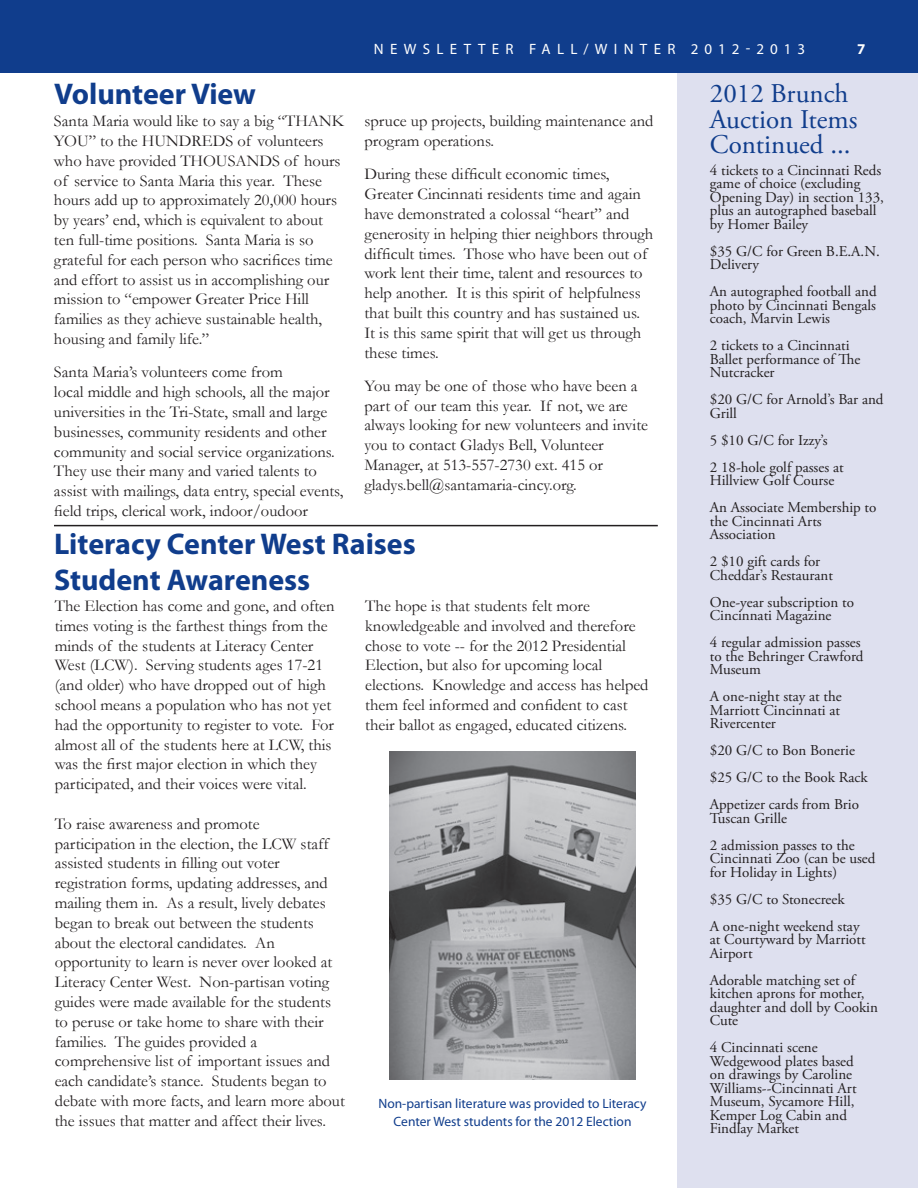
<style>
.page{position:relative;width:918px;height:1188px;background:#fff}
.page>*{position:absolute;margin:0;border:0;box-sizing:border-box;transform-origin:0 0}
.t1{font:700 30px/36px "Myriad Pro";color:#103d8c}
.t2{font:27px/25.5px "Adobe Garamond Pro";color:#103d8c}
.t3{font:16.5px/19.8px "Garamond";color:#231f20}
.t4{font:15px/13.5px "Adobe Garamond Pro";color:#231f20}
.t5{font:15px "Myriad Pro";letter-spacing:.41em;color:#fff}
.t6{font:700 15px "Myriad Pro";color:#fff}
.t7{font:13.5px/18px "Myriad Pro";color:#103d8c;text-align:center}
</style>
<div class="page">
<div style="left:677px;top:72px;width:241px;height:1116px;background:#dee0ef"></div>
<hr style="left:0;top:1148px;width:1px;height:40px;background:#103d8c">
<div style="left:0;top:0;width:918px;height:73px;background:#103d8c"></div>
<hr style="left:54px;top:525px;width:604px;height:1px;background:#231f20">
<img style="left:389px;top:751px;width:247px;height:329px">
<p class="t5" style="left:374px;top:39px;width:31px">N ewsletter</p>
<p class="t5" style="left:529px;top:39px;width:278px">FALL/WINTER 2012-2013</p>
<p class="t6" style="left:857px;top:39px;width:10px">7</p>
<h1 class="t1" style="left:54px;top:74px;width:204px">Volunteer View</h1>
<p class="t3" style="left:54px;top:111px;width:292px">Santa Maria would like to say a big “THANK YOU” to the HUNDREDS of volunteers who have provided THOUSANDS of hours of service to Santa Maria this year. These hours add up to approximately 20,000 hours by years’ end, which is equivalent to about ten full-time positions. Santa Maria is so grateful for each person who sacrifices time and effort to assist us in accomplishing our mission to “empower Greater Price Hill families as they achieve sustainable health, housing and family life.”</p>
<p class="t3" style="left:54px;top:362px;width:291px">Santa Maria’s volunteers come from<br>local middle and high schools, all the major universities in the Tri-State, small and large businesses, community residents and other community and social service organizations.<br>They use their many and varied talents to assist with mailings, data entry, special events, field trips, clerical work, indoor/oudoor</p>
<p class="t3" style="left:364px;top:111px;width:291px">spruce up projects, building maintenance and program operations.</p>
<p class="t3" style="left:364px;top:164px;width:290px">During these difficult economic times, Greater Cincinnati residents time and again have demonstrated a colossal “heart” and generosity in helping thier neighbors through difficult times. Those who have been out of work lent their time, talent and resources to help another. It is this spirit of helpfulness that built this country and has sustained us.<br>It is this same spirit that will get us through these times.</p>
<p class="t3" style="left:364px;top:375px;width:285px">You may be one of those who have been a part of our team this year. If not, we are always looking for new volunteers and invite you to contact Gladys Bell, Volunteer Manager, at 513-557-2730 ext. 415 or gladys.bell@santamaria-cincy.org.</p>
<h1 class="t1" style="left:54px;top:524px;width:363px">Literacy Center West Raises<br>Student Awareness</h1>
<p class="t3" style="left:55px;top:595px;width:281px">The Election has come and gone, and often times voting is the farthest things from the minds of the students at Literacy Center West (LCW). Serving students ages 17-21 (and older) who have dropped out of high school means a population who has not yet had the opportunity to register to vote. For almost all of the students here at LCW, this was the first major election in which they participated, and their voices were vital.</p>
<p class="t3" style="left:55px;top:813px;width:292px">To raise awareness and promote<br>participation in the election, the LCW staff assisted students in filling out voter registration forms, updating addresses, and mailing them in. As a result, lively debates began to break out between the students about the electoral candidates. An opportunity to learn is never over looked at Literacy Center West. Non-partisan voting guides were made available for the students to peruse or take home to share with their families. The guides provided a comprehensive list of important issues and each candidate’s stance. Students began to debate with more facts, and learn more about the issues that matter and affect their lives.</p>
<p class="t3" style="left:365px;top:595px;width:285px">The hope is that students felt more knowledgeable and involved and therefore chose to vote -- for the 2012 Presidential Election, but also for upcoming local elections. Knowledge and access has helped them feel informed and confident to cast their ballot as engaged, educated citizens.</p>
<p class="t7" style="left:379px;top:1094px;width:270px">Non-partisan literature was provided to Literacy<br>Center West students for the 2012 Election</p>
<h2 class="t2" style="left:710px;top:82px;width:149px">2012 Brunch<br>Auction Items<br>Continued ...</h2>
<p class="t4" style="left:710px;top:164px;width:176px">4 tickets to a Cincinnati Reds game of choice (excluding<br>Opening Day) in section 133, plus an autographed baseball by Homer Bailey</p>
<p class="t4" style="left:710px;top:245px;width:172px">$35 G/C for Green B.E.A.N.<br>Delivery</p>
<p class="t4" style="left:710px;top:285px;width:168px;text-align:justify">An autographed football and photo by Cincinnati Bengals coach, Marvin Lewis</p>
<p class="t4" style="left:710px;top:339px;width:152px">2 tickets to a Cincinnati<br>Ballet performance of The<br>Nutcracker</p>
<p class="t4" style="left:710px;top:393px;width:175px">$20 G/C for Arnold’s Bar and<br>Grill</p>
<p class="t4" style="left:710px;top:427px;width:135px;line-height:27px">5 $10 G/C for Izzy’s<br>2 18-hole golf passes at</p>
<p class="t4" style="left:710px;top:468px;width:168px;line-height:27px">Hillview Golf Course<br>An Associate Membership to</p>
<p class="t4" style="left:710px;top:515px;width:113px">the Cincinnati Arts<br>Association</p>
<p class="t4" style="left:710px;top:555px;width:125px">2 $10 gift cards for<br>Cheddar’s Restaurant</p>
<p class="t4" style="left:710px;top:596px;width:146px">One-year subscription to<br>Cincinnati Magazine</p>
<p class="t4" style="left:710px;top:636px;width:155px">4 regular admission passes to the Behringer Crawford<br>Museum</p>
<p class="t4" style="left:710px;top:690px;width:134px;text-align:justify">A one-night stay at the Marriott Cincinnati at Rivercenter</p>
<p class="t4" style="left:710px;top:738px;width:159px;line-height:27px">$20 G/C to Bon Bonerie $25 G/C to the Book Rack<br>Appetizer cards from Brio</p>
<p class="t4" style="left:710px;top:805px;width:146px;line-height:27px">Tuscan Grille<br>2 admission passes to the</p>
<p class="t4" style="left:710px;top:852px;width:167px">Cincinnati Zoo (can be used for Holiday in Lights)</p>
<p class="t4" style="left:710px;top:886px;width:151px;line-height:27px">$35 G/C to Stonecreek<br>A one-night weekend stay</p>
<p class="t4" style="left:710px;top:933px;width:157px">at Courtyward by Marriott<br>Airport</p>
<p class="t4" style="left:710px;top:974px;width:170px">Adorable matching set of kitchen aprons for mother, daughter and doll by Cookin<br>Cute</p>
<p class="t4" style="left:710px;top:1041px;width:148px">4 Cincinnati scene<br>Wedgewood plates based on drawings by Caroline<br>Williams--Cincinnati Art<br>Museum, Sycamore Hill,<br>Kemper Log Cabin and<br>Findlay Market</p>
</div>
